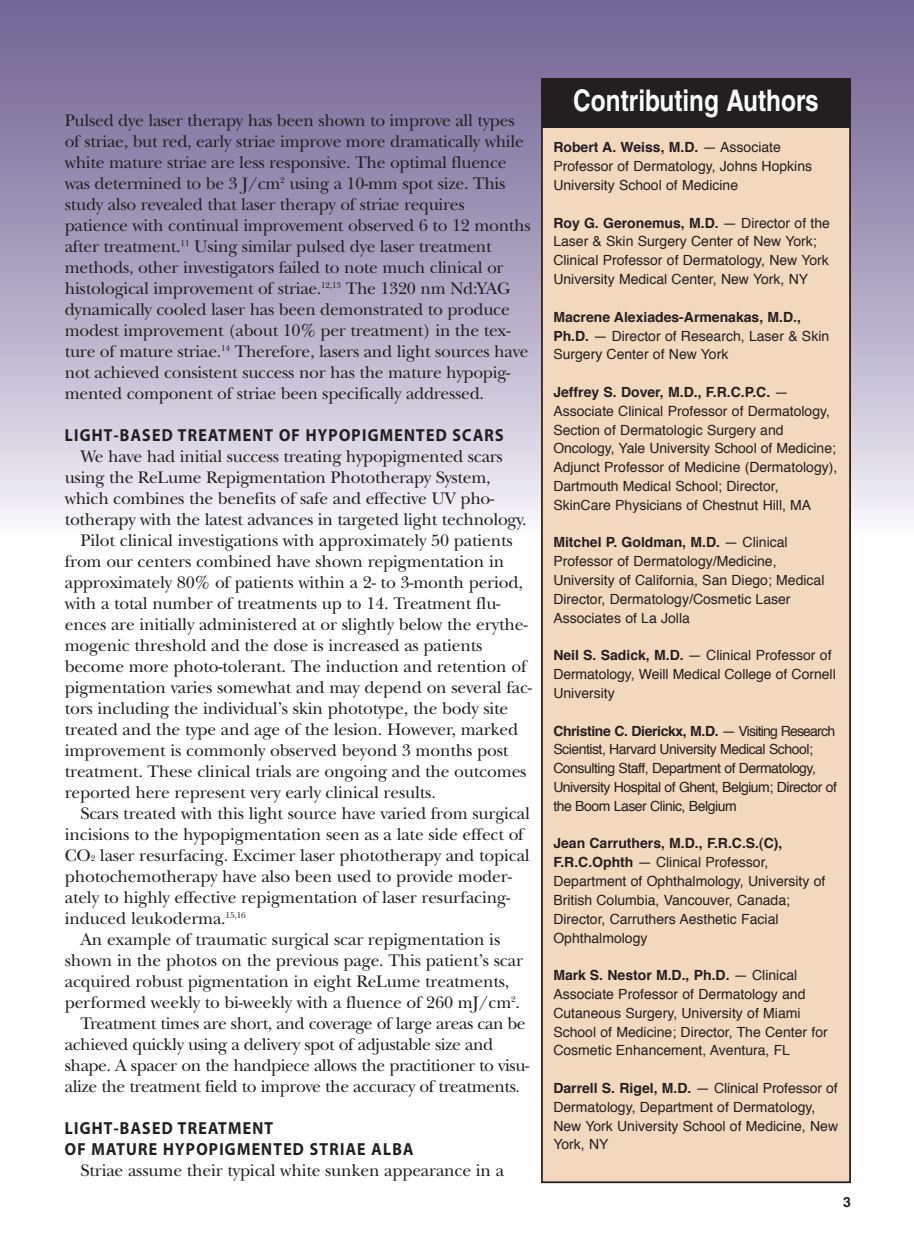
<style>
.page{position:relative;width:914px;height:1260px;background:#fff}
.page>*{position:absolute;margin:0;border:0;box-sizing:border-box;transform-origin:0 0}
.t1{font:700 condensed 29.75px "Helvetica";color:#fff}
.t2{font:17.5px/21px "New Baskerville";letter-spacing:-.01em;color:#231f20}
.t3{font:17.5px/21px "Myriad Headline";letter-spacing:.08em;color:#231f20;scale:.92 1}
.t4{font:14px/18.7px "Helvetica";color:#231f20}
.t5{font:14px/18.9px "Helvetica";letter-spacing:-.035em;color:#231f20}
.t6{font:700 14px "Helvetica";color:#231f20}
.s1{font-size:8.75px}
.s2{font-weight:700}
</style>
<div class="page">
<div style="left:0;top:0;width:914px;height:536px;background:linear-gradient(to bottom,#6a5c8e,#f1eff5)"></div>
<div style="left:542px;top:121px;width:308px;height:1061px;background:#f2d8bd"></div>
<div style="left:541px;top:120px;width:309px;height:1063px;border:2px solid #231f20"></div>
<div style="left:541px;top:79px;width:309px;height:49px;background:#231f20"></div>
<p class="t2" style="left:65px;top:112px;width:467px">Pulsed dye laser therapy has been shown to improve all types of striae, but red, early striae improve more dramatically while white mature striae are less responsive. The optimal fluence was determined to be 3 J/cm<sup>2</sup> using a 10-mm spot size. This study also revealed that laser therapy of striae requires patience with continual improvement observed 6 to 12 months after treatment.<sup>11</sup> Using similar pulsed dye laser treatment methods, other investigators failed to note much clinical or histological improvement of striae.<sup>12,13</sup> The 1320 nm Nd:YAG dynamically cooled laser has been demonstrated to produce modest improvement (about 10% per treatment) in the tex&shy;ture of mature striae.<sup>14</sup> Therefore, lasers and light sources have not achieved consistent success nor has the mature hypopig&shy;mented component of striae been specifically addressed.</p>
<p class="t3" style="left:65px;top:426px;width:478px">LIGHT-BASED TREATMENT OF HYPOPIGMENTED SCARS</p>
<p class="t2" style="left:80px;top:448px;width:424px">We have had initial success treating hypopigmented scars</p>
<p class="t2" style="left:65px;top:469px;width:427px">using the ReLume Repigmentation Phototherapy System,</p>
<p class="t2" style="left:65px;top:490px;width:431px">which combines the benefits of safe and effective UV pho-</p>
<p class="t2" style="left:65px;top:511px;width:463px">totherapy with the latest advances in targeted light technology.</p>
<p class="t2" style="left:80px;top:532px;width:434px">Pilot clinical investigations with approximately 50 patients</p>
<p class="t2" style="left:65px;top:553px;width:441px">from our centers combined have shown repigmentation in</p>
<p class="t2" style="left:65px;top:574px;width:459px">approximately 80% of patients within a 2- to 3-month period,</p>
<p class="t2" style="left:65px;top:595px;width:437px">with a total number of treatments up to 14. Treatment flu-</p>
<p class="t2" style="left:65px;top:616px;width:464px">ences are initially administered at or slightly below the erythe-</p>
<p class="t2" style="left:65px;top:637px;width:419px">mogenic threshold and the dose is increased as patients</p>
<p class="t2" style="left:65px;top:658px;width:463px">become more photo-tolerant. The induction and retention of</p>
<p class="t2" style="left:65px;top:679px;width:469px">pigmentation varies somewhat and may depend on several fac-</p>
<p class="t2" style="left:65px;top:700px;width:445px">tors including the individual’s skin phototype, the body site</p>
<p class="t2" style="left:65px;top:721px;width:455px">treated and the type and age of the lesion. However, marked</p>
<p class="t2" style="left:65px;top:742px;width:445px">improvement is commonly observed beyond 3 months post</p>
<p class="t2" style="left:65px;top:763px;width:463px">treatment. These clinical trials are ongoing and the outcomes</p>
<p class="t2" style="left:65px;top:784px;width:372px">reported here represent very early clinical results.</p>
<p class="t2" style="left:80px;top:805px;width:451px">Scars treated with this light source have varied from surgical</p>
<p class="t2" style="left:65px;top:826px;width:460px">incisions to the hypopigmentation seen as a late side effect of</p>
<p class="t2" style="left:65px;top:847px;width:466px">CO<span class="s1">2</span> laser resurfacing. Excimer laser phototherapy and topical</p>
<p class="t2" style="left:65px;top:868px;width:448px">photochemotherapy have also been used to provide moder-</p>
<p class="t2" style="left:65px;top:889px;width:447px">ately to highly effective repigmentation of laser resurfacing-</p>
<p class="t2" style="left:65px;top:910px;width:182px">induced leukoderma.<sup>15,16</sup></p>
<p class="t2" style="left:80px;top:931px;width:421px">An example of traumatic surgical scar repigmentation is</p>
<p class="t2" style="left:65px;top:952px;width:459px">shown in the photos on the previous page. This patient’s scar</p>
<p class="t2" style="left:65px;top:973px;width:446px">acquired robust pigmentation in eight ReLume treatments,</p>
<p class="t2" style="left:65px;top:994px;width:457px">performed weekly to bi-weekly with a fluence of 260 mJ/cm<sup>2</sup>.</p>
<p class="t2" style="left:81px;top:1015px;width:446px">Treatment times are short, and coverage of large areas can be</p>
<p class="t2" style="left:65px;top:1036px;width:430px">achieved quickly using a delivery spot of adjustable size and</p>
<p class="t2" style="left:65px;top:1057px;width:466px">shape. A spacer on the handpiece allows the practitioner to visu-</p>
<p class="t2" style="left:65px;top:1078px;width:457px">alize the treatment field to improve the accuracy of treatments.</p>
<p class="t3" style="left:65px;top:1119px;width:380px">LIGHT-BASED TREATMENT<br>OF MATURE HYPOPIGMENTED STRIAE ALBA</p>
<p class="t2" style="left:80px;top:1162px;width:425px">Striae assume their typical white sunken appearance in a</p>
<h1 class="t1" style="left:573px;top:90px;width:247px">Contributing Authors</h1>
<p class="t4" style="left:553px;top:139px;width:260px"><span class="s2">Robert A. Weiss, M.D.</span> — Associate<br>Professor of Dermatology, Johns Hopkins<br>University School of Medicine</p>
<p class="t4" style="left:553px;top:214px;width:278px"><span class="s2">Roy G. Geronemus, M.D.</span> — Director of the Laser &amp; Skin Surgery Center of New York; Clinical Professor of Dermatology, New York University Medical Center, New York, NY</p>
<p class="t4" style="left:553px;top:308px;width:277px"><span class="s2">Macrene Alexiades-Armenakas, M.D.,<br>Ph.D.</span> — Director of Research, Laser &amp; Skin<br>Surgery Center of New York</p>
<p class="t4" style="left:553px;top:384px;width:285px"><span class="s2">Jeffrey S. Dover, M.D., F.R.C.P.C.</span> — Associate Clinical Professor of Dermatology, Section of Dermatologic Surgery and Oncology, Yale University School of Medicine; Adjunct Professor of Medicine (Dermatology), Dartmouth Medical School; Director, SkinCare Physicians of Chestnut Hill, MA</p>
<p class="t4" style="left:553px;top:534px;width:273px"><span class="s2">Mitchel P. Goldman, M.D.</span> — Clinical Professor of Dermatology/Medicine, University of California, San Diego; Medical Director, Dermatology/Cosmetic Laser Associates of La Jolla</p>
<p class="t4" style="left:553px;top:647px;width:284px"><span class="s2">Neil S. Sadick, M.D.</span> — Clinical Professor of<br>Dermatology, Weill Medical College of Cornell<br>University</p>
<p class="t5" style="left:553px;top:722px;width:285px"><span class="s2">Christine C. Dierickx, M.D.</span> — Visiting Research Scientist, Harvard University Medical School; Consulting Staff, Department of Dermatology, University Hospital of Ghent, Belgium; Director of the Boom Laser Clinic, Belgium</p>
<p class="t4" style="left:553px;top:835px;width:273px"><span class="s2">Jean Carruthers, M.D., F.R.C.S.(C), F.R.C.Ophth</span> — Clinical Professor, Department of Ophthalmology, University of British Columbia, Vancouver, Canada; Director, Carruthers Aesthetic Facial Ophthalmology</p>
<p class="t4" style="left:553px;top:967px;width:276px"><span class="s2">Mark S. Nestor M.D., Ph.D.</span> — Clinical Associate Professor of Dermatology and Cutaneous Surgery, University of Miami School of Medicine; Director, The Center for Cosmetic Enhancement, Aventura, FL</p>
<p class="t4" style="left:553px;top:1080px;width:286px"><span class="s2">Darrell S. Rigel, M.D.</span> — Clinical Professor of Dermatology, Department of Dermatology, New York University School of Medicine, New York, NY</p>
<p class="t6" style="left:843px;top:1196px;width:9px">3</p>
</div>
